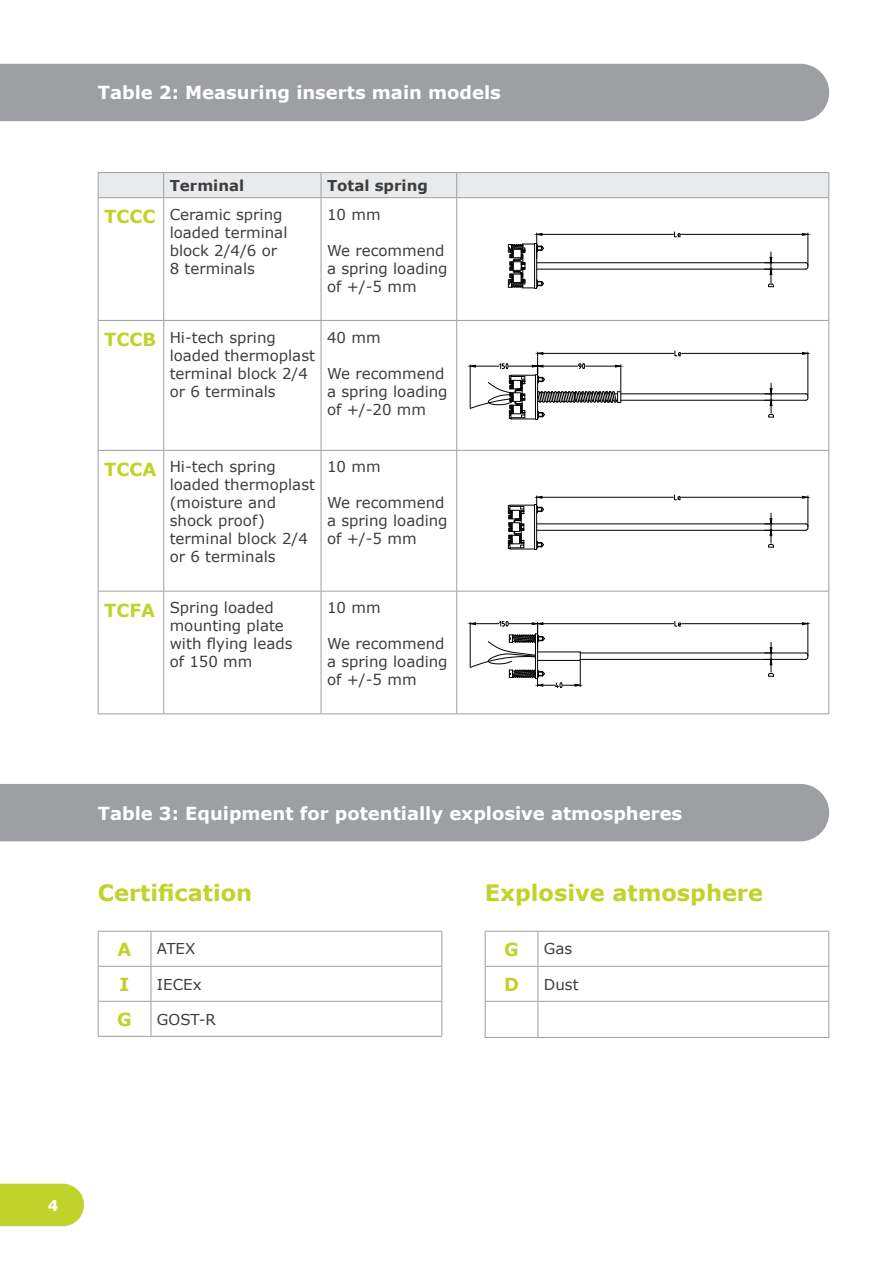
<style>
.page{position:relative;width:893px;height:1263px;background:#fff}
.page>*{position:absolute;margin:0;border:0;box-sizing:border-box;transform-origin:0 0}
.t1{font:700 22.5px "Verdana";color:#c0d32b}
.t2{font:700 18px "Verdana";color:#fff}
.t3{font:700 18px "Verdana";color:#c0d32b}
.t4{font:15px/18px "Verdana";color:#3e3e3f}
.t5{font:700 15px "Verdana";color:#3e3e3f}
.t6{font:700 15px "Verdana";color:#fff}
.s1{font-weight:700;font-size:18px;color:#c0d32b}
</style>
<div class="page">
<div style="left:0;top:1184px;width:84px;height:42px;background:#c0d32b"></div>
<div style="left:0;top:64px;width:829px;height:57px;background:#9d9fa2"></div>
<hr style="left:98px;top:172px;width:66px;height:1px;background:#9d9fa2">
<hr style="left:164px;top:172px;width:157px;height:1px;background:#9d9fa2">
<hr style="left:321px;top:172px;width:136px;height:1px;background:#9d9fa2">
<hr style="left:457px;top:172px;width:372px;height:1px;background:#9d9fa2">
<div style="left:98px;top:173px;width:731px;height:24px;background:#e9eaeb"></div>
<hr style="left:98px;top:197px;width:66px;height:1px;background:#9d9fa2">
<hr style="left:98px;top:198px;width:1px;height:122px;background:#9d9fa2">
<hr style="left:164px;top:197px;width:157px;height:1px;background:#9d9fa2">
<hr style="left:163px;top:198px;width:1px;height:122px;background:#9d9fa2">
<hr style="left:321px;top:197px;width:136px;height:1px;background:#9d9fa2">
<hr style="left:321px;top:198px;width:1px;height:122px;background:#9d9fa2">
<hr style="left:457px;top:197px;width:372px;height:1px;background:#9d9fa2">
<hr style="left:456px;top:198px;width:1px;height:122px;background:#9d9fa2">
<hr style="left:828px;top:198px;width:1px;height:122px;background:#9d9fa2">
<hr style="left:98px;top:320px;width:66px;height:1px;background:#9d9fa2">
<hr style="left:98px;top:321px;width:1px;height:129px;background:#9d9fa2">
<hr style="left:164px;top:320px;width:157px;height:1px;background:#9d9fa2">
<hr style="left:163px;top:321px;width:1px;height:129px;background:#9d9fa2">
<hr style="left:321px;top:320px;width:136px;height:1px;background:#9d9fa2">
<hr style="left:321px;top:321px;width:1px;height:129px;background:#9d9fa2">
<hr style="left:457px;top:320px;width:372px;height:1px;background:#9d9fa2">
<hr style="left:456px;top:321px;width:1px;height:129px;background:#9d9fa2">
<hr style="left:828px;top:321px;width:1px;height:129px;background:#9d9fa2">
<hr style="left:98px;top:450px;width:66px;height:1px;background:#9d9fa2">
<hr style="left:98px;top:451px;width:1px;height:140px;background:#9d9fa2">
<hr style="left:164px;top:450px;width:157px;height:1px;background:#9d9fa2">
<hr style="left:163px;top:451px;width:1px;height:140px;background:#9d9fa2">
<hr style="left:321px;top:450px;width:136px;height:1px;background:#9d9fa2">
<hr style="left:321px;top:451px;width:1px;height:140px;background:#9d9fa2">
<hr style="left:457px;top:450px;width:372px;height:1px;background:#9d9fa2">
<hr style="left:456px;top:451px;width:1px;height:140px;background:#9d9fa2">
<hr style="left:828px;top:451px;width:1px;height:140px;background:#9d9fa2">
<hr style="left:98px;top:591px;width:66px;height:1px;background:#9d9fa2">
<hr style="left:98px;top:591px;width:1px;height:122px;background:#9d9fa2">
<hr style="left:164px;top:591px;width:157px;height:1px;background:#9d9fa2">
<hr style="left:163px;top:591px;width:1px;height:122px;background:#9d9fa2">
<hr style="left:321px;top:591px;width:136px;height:1px;background:#9d9fa2">
<hr style="left:321px;top:591px;width:1px;height:122px;background:#9d9fa2">
<hr style="left:457px;top:591px;width:372px;height:1px;background:#9d9fa2">
<hr style="left:456px;top:591px;width:1px;height:122px;background:#9d9fa2">
<hr style="left:828px;top:591px;width:1px;height:122px;background:#9d9fa2">
<hr style="left:98px;top:713px;width:66px;height:1px;background:#9d9fa2">
<hr style="left:164px;top:713px;width:157px;height:1px;background:#9d9fa2">
<hr style="left:321px;top:713px;width:136px;height:1px;background:#9d9fa2">
<hr style="left:457px;top:713px;width:372px;height:1px;background:#9d9fa2">
<hr style="left:537px;top:524px;width:269px;height:1px;background:#000">
<hr style="left:537px;top:530px;width:269px;height:1px;background:#000">
<svg style="left:805px;top:523px;width:4px;height:8px"></svg>
<hr style="left:808px;top:496px;width:1px;height:30px;background:#000">
<hr style="left:542px;top:497px;width:131px;height:1px;background:#000">
<hr style="left:681px;top:497px;width:121px;height:1px;background:#000">
<svg style="left:508px;top:496px;width:36px;height:54px"></svg>
<svg style="left:802px;top:496px;width:7px;height:3px"></svg>
<svg style="left:674px;top:495px;width:6px;height:5px"></svg>
<svg style="left:765px;top:513px;width:9px;height:34px"></svg>
<div style="left:0;top:784px;width:829px;height:57px;background:#9d9fa2"></div>
<hr style="left:98px;top:931px;width:53px;height:1px;background:#9d9fa2">
<hr style="left:98px;top:931px;width:1px;height:35px;background:#9d9fa2">
<hr style="left:151px;top:931px;width:291px;height:1px;background:#9d9fa2">
<hr style="left:151px;top:931px;width:1px;height:35px;background:#9d9fa2">
<hr style="left:441px;top:931px;width:1px;height:35px;background:#9d9fa2">
<hr style="left:98px;top:966px;width:53px;height:1px;background:#9d9fa2">
<hr style="left:98px;top:967px;width:1px;height:34px;background:#9d9fa2">
<hr style="left:151px;top:966px;width:291px;height:1px;background:#9d9fa2">
<hr style="left:151px;top:967px;width:1px;height:34px;background:#9d9fa2">
<hr style="left:441px;top:967px;width:1px;height:34px;background:#9d9fa2">
<hr style="left:98px;top:1001px;width:53px;height:1px;background:#9d9fa2">
<hr style="left:98px;top:1002px;width:1px;height:34px;background:#9d9fa2">
<hr style="left:151px;top:1001px;width:291px;height:1px;background:#9d9fa2">
<hr style="left:151px;top:1002px;width:1px;height:34px;background:#9d9fa2">
<hr style="left:441px;top:1002px;width:1px;height:34px;background:#9d9fa2">
<hr style="left:98px;top:1036px;width:53px;height:1px;background:#9d9fa2">
<hr style="left:151px;top:1036px;width:291px;height:1px;background:#9d9fa2">
<hr style="left:485px;top:931px;width:53px;height:1px;background:#9d9fa2">
<hr style="left:485px;top:931px;width:1px;height:35px;background:#9d9fa2">
<hr style="left:538px;top:931px;width:291px;height:1px;background:#9d9fa2">
<hr style="left:537px;top:931px;width:1px;height:35px;background:#9d9fa2">
<hr style="left:828px;top:931px;width:1px;height:35px;background:#9d9fa2">
<hr style="left:485px;top:966px;width:53px;height:1px;background:#9d9fa2">
<hr style="left:485px;top:967px;width:1px;height:34px;background:#9d9fa2">
<hr style="left:538px;top:966px;width:291px;height:1px;background:#9d9fa2">
<hr style="left:537px;top:967px;width:1px;height:34px;background:#9d9fa2">
<hr style="left:828px;top:967px;width:1px;height:34px;background:#9d9fa2">
<hr style="left:485px;top:1001px;width:53px;height:1px;background:#9d9fa2">
<hr style="left:485px;top:1002px;width:1px;height:35px;background:#9d9fa2">
<hr style="left:538px;top:1001px;width:291px;height:1px;background:#9d9fa2">
<hr style="left:537px;top:1002px;width:1px;height:35px;background:#9d9fa2">
<hr style="left:828px;top:1002px;width:1px;height:35px;background:#9d9fa2">
<hr style="left:485px;top:1037px;width:53px;height:1px;background:#9d9fa2">
<hr style="left:538px;top:1037px;width:291px;height:1px;background:#9d9fa2">
<hr style="left:537px;top:262px;width:269px;height:1px;background:#000">
<hr style="left:537px;top:269px;width:269px;height:1px;background:#000">
<svg style="left:805px;top:262px;width:4px;height:8px"></svg>
<hr style="left:808px;top:233px;width:1px;height:32px;background:#000">
<hr style="left:542px;top:234px;width:131px;height:1px;background:#000">
<hr style="left:681px;top:234px;width:121px;height:1px;background:#000">
<svg style="left:802px;top:233px;width:7px;height:3px"></svg>
<svg style="left:674px;top:232px;width:6px;height:5px"></svg>
<svg style="left:764px;top:252px;width:10px;height:35px"></svg>
<svg style="left:508px;top:233px;width:36px;height:56px"></svg>
<hr style="left:808px;top:352px;width:1px;height:43px;background:#000">
<hr style="left:543px;top:353px;width:131px;height:1px;background:#000">
<hr style="left:682px;top:353px;width:121px;height:1px;background:#000">
<svg style="left:802px;top:352px;width:7px;height:3px"></svg>
<svg style="left:675px;top:351px;width:6px;height:6px"></svg>
<hr style="left:621px;top:394px;width:185px;height:1px;background:#000">
<hr style="left:621px;top:400px;width:185px;height:1px;background:#000">
<svg style="left:805px;top:393px;width:4px;height:8px"></svg>
<svg style="left:765px;top:383px;width:9px;height:34px"></svg>
<svg style="left:469px;top:352px;width:152px;height:68px"></svg>
<hr style="left:580px;top:653px;width:226px;height:1px;background:#000">
<hr style="left:580px;top:659px;width:226px;height:1px;background:#000">
<svg style="left:805px;top:652px;width:4px;height:8px"></svg>
<hr style="left:808px;top:622px;width:1px;height:33px;background:#000">
<hr style="left:543px;top:623px;width:131px;height:1px;background:#000">
<hr style="left:682px;top:623px;width:120px;height:1px;background:#000">
<svg style="left:802px;top:622px;width:7px;height:3px"></svg>
<svg style="left:675px;top:621px;width:6px;height:6px"></svg>
<svg style="left:765px;top:642px;width:9px;height:34px"></svg>
<svg style="left:469px;top:621px;width:112px;height:67px"></svg>
<p class="t2" style="left:98px;top:81px;width:405px">Table 2: Measuring inserts main models</p>
<p class="t5" style="left:170px;top:176px;width:76px">Terminal</p>
<p class="t5" style="left:327px;top:176px;width:102px">Total spring</p>
<p class="t4" style="left:170px;top:206px;width:119px;text-indent:-66px"><span class="s1">TCCC</span> Ceramic spring loaded terminal block 2/4/6 or<br>8 terminals</p>
<p class="t4" style="left:327px;top:206px;width:55px">10 mm</p>
<p class="t4" style="left:327px;top:242px;width:122px">We recommend a spring loading of +/-5 mm</p>
<p class="t4" style="left:170px;top:328px;width:147px;text-indent:-66px"><span class="s1">TCCB</span> Hi-tech spring loaded thermoplast terminal block 2/4 or 6 terminals</p>
<p class="t4" style="left:327px;top:328px;width:55px">40 mm</p>
<p class="t4" style="left:327px;top:364px;width:122px">We recommend a spring loading of +/-20 mm</p>
<p class="t4" style="left:170px;top:458px;width:147px;text-indent:-66px"><span class="s1">TCCA</span> Hi-tech spring loaded thermoplast (moisture and shock proof) terminal block 2/4 or 6 terminals</p>
<p class="t4" style="left:327px;top:458px;width:55px">10 mm</p>
<p class="t4" style="left:327px;top:494px;width:122px">We recommend a spring loading of +/-5 mm</p>
<p class="t4" style="left:170px;top:599px;width:124px;text-indent:-66px"><span class="s1">TCFA</span> Spring loaded mounting plate with flying leads of 150 mm</p>
<p class="t4" style="left:327px;top:599px;width:55px">10 mm</p>
<p class="t4" style="left:327px;top:635px;width:122px">We recommend a spring loading of +/-5 mm</p>
<p class="t2" style="left:98px;top:801px;width:586px">Table 3: Equipment for potentially explosive atmospheres</p>
<h1 class="t1" style="left:98px;top:878px;width:156px">Certification</h1>
<p class="t3" style="left:118px;top:937px;width:15px">A</p>
<p class="t4" style="left:157px;top:940px;width:40px">ATEX</p>
<p class="t3" style="left:120px;top:972px;width:11px">I</p>
<p class="t4" style="left:157px;top:975px;width:46px">IECEx</p>
<p class="t3" style="left:117px;top:1007px;width:16px">G</p>
<p class="t4" style="left:157px;top:1010px;width:61px">GOST-R</p>
<h1 class="t1" style="left:485px;top:878px;width:280px">Explosive atmosphere</h1>
<p class="t3" style="left:504px;top:937px;width:16px">G</p>
<p class="t4" style="left:544px;top:940px;width:30px">Gas</p>
<p class="t3" style="left:504px;top:972px;width:16px">D</p>
<p class="t4" style="left:544px;top:975px;width:36px">Dust</p>
<p class="t6" style="left:48px;top:1195px;width:12px">4</p>
</div>
